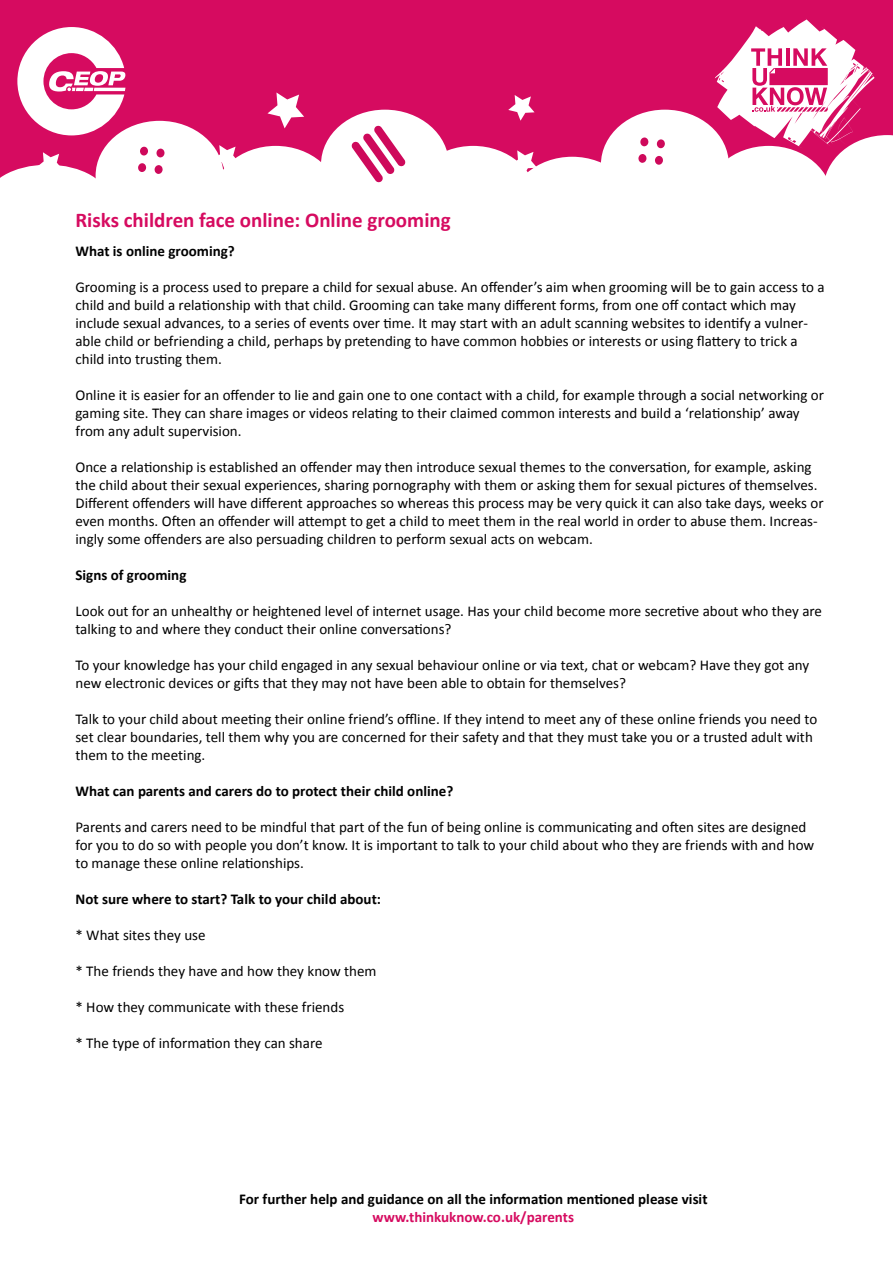
<style>
.page{position:relative;width:893px;height:1263px;background:#fff}
.page>*{position:absolute;margin:0;border:0;box-sizing:border-box;transform-origin:0 0}
.t1{font:700 21px "Calibri";color:#d60b60}
.t2{font:15px/18px "Calibri";color:#000}
.t3{font:700 15px/18px "Calibri";color:#000;text-align:center}
.s1{font-style:inherit}
.s2{color:#d60b60}
</style>
<div class="page">
<div style="left:0;top:0;width:893px;height:190px;background:#d60b60"></div>
<svg style="left:508px;top:95px;width:27px;height:26px"></svg>
<div style="left:96px;top:121px;width:127px;height:110px;background:#fff;border-radius:50%"></div>
<div style="left:321px;top:110px;width:128px;height:110px;background:#fff;border-radius:50%"></div>
<div style="left:212px;top:146px;width:128px;height:110px;background:#fff;border-radius:50%"></div>
<div style="left:409px;top:146px;width:128px;height:110px;background:#fff;border-radius:50%"></div>
<div style="left:508px;top:157px;width:128px;height:110px;background:#fff;border-radius:50%"></div>
<div style="left:601px;top:110px;width:128px;height:110px;background:#fff;border-radius:50%"></div>
<svg style="left:267px;top:92px;width:37px;height:36px"></svg>
<svg style="left:0;top:152px;width:102px;height:38px"></svg>
<svg style="left:640px;top:137px;width:9px;height:10px"></svg>
<div style="left:657px;top:139px;width:8px;height:9px;background:#ce095b;border-radius:50%"></div>
<div style="left:638px;top:154px;width:9px;height:9px;background:#ce095b;border-radius:50%"></div>
<div style="left:655px;top:156px;width:8px;height:9px;background:#ce095b;border-radius:50%"></div>
<div style="left:140px;top:146px;width:8px;height:10px;background:#ce095b;border-radius:50%"></div>
<svg style="left:156px;top:148px;width:9px;height:10px"></svg>
<div style="left:138px;top:163px;width:8px;height:9px;background:#ce095b;border-radius:50%"></div>
<div style="left:154px;top:165px;width:9px;height:9px;background:#ce095b;border-radius:50%"></div>
<svg style="left:351px;top:125px;width:55px;height:58px"></svg>
<svg style="left:511px;top:150px;width:26px;height:23px"></svg>
<svg style="left:213px;top:145px;width:26px;height:25px"></svg>
<svg style="left:713px;top:19px;width:180px;height:171px"></svg>
<svg style="left:17px;top:27px;width:109px;height:108px"></svg>
<p class="t1" style="left:75px;top:207px;width:377px">Risks <span class="s1">c</span>hildren <span class="s1">f</span>ace <span class="s1">o</span>nline: Online <span class="s1">g</span>rooming</p>
<p class="t3" style="left:75px;top:242px;width:161px">What is <span class="s1">o</span>nline <span class="s1">g</span>rooming?</p>
<p class="t2" style="left:75px;top:278px;width:751px">Grooming is a process used to prepare a child for sexual abuse. An offender’s aim when grooming will be to gain access to a child and build a relationship with that child. Grooming can take many different forms, from one off contact which may include sexual advances, to a series of events over time. It may start with an adult scanning websites to identify a vulner&shy;able child or befriending a child, perhaps by pretending to have common hobbies or interests or using flattery to trick a child into trusting them.</p>
<p class="t2" style="left:75px;top:386px;width:750px">Online it is easier for an offender to lie and gain one to one contact with a child, for example through a social networking or gaming site. They can share images or videos relating to their claimed common interests and build a ‘relationship’ away from any adult supervision.</p>
<p class="t2" style="left:75px;top:458px;width:750px">Once a relationship is established an offender may then introduce sexual themes to the conversation, for example, asking the child about their sexual experiences, sharing pornography with them or asking them for sexual pictures of themselves.<br>Different offenders will have different approaches so whereas this process may be very quick it can also take days, weeks or even months. Often an offender will attempt to get a child to meet them in the real world in order to abuse them. Increas&shy;ingly some offenders are also persuading children to perform sexual acts on webcam.</p>
<p class="t3" style="left:75px;top:566px;width:112px">Signs of <span class="s1">g</span>rooming</p>
<p class="t2" style="left:75px;top:602px;width:748px">Look out for an unhealthy or heightened level of internet usage. Has your child become more secretive about who they are talking to and where they conduct their online conversations?</p>
<p class="t2" style="left:75px;top:656px;width:735px">To your knowledge has your child engaged in any sexual behaviour online or via text, chat or webcam? Have they got any new electronic devices or gifts that they may not have been able to obtain for themselves?</p>
<p class="t2" style="left:75px;top:710px;width:743px">Talk to your child about meeting their online friend’s offline. If they intend to meet any of these online friends you need to set clear boundaries, tell them why you are concerned for their safety and that they must take you or a trusted adult with them to the meeting.</p>
<p class="t3" style="left:75px;top:782px;width:379px">What can <span class="s1">p</span>arents and <span class="s1">c</span>arers do to protect their child online?</p>
<p class="t2" style="left:75px;top:818px;width:740px">Parents and carers need to be mindful that part of the fun of being online is communicating and often sites are designed for you to do so with people you don’t know. It is important to talk to your child about who they are friends with and how to manage these online relationships.</p>
<p class="t3" style="left:75px;top:890px;width:307px">Not sure where to start? Talk to your child about:</p>
<p class="t2" style="left:75px;top:926px;width:132px">* What sites they use</p>
<p class="t2" style="left:75px;top:962px;width:303px">* The friends they have and how they know them</p>
<p class="t2" style="left:75px;top:998px;width:270px">* How they communicate with these friends</p>
<p class="t2" style="left:75px;top:1034px;width:249px">* The type of information they can share</p>
<p class="t3" style="left:239px;top:1190px;width:470px">For further help and guidance on all the information mentioned please visit <span class="s2">www.thinkuknow.co.uk/parents</span></p>
</div>
